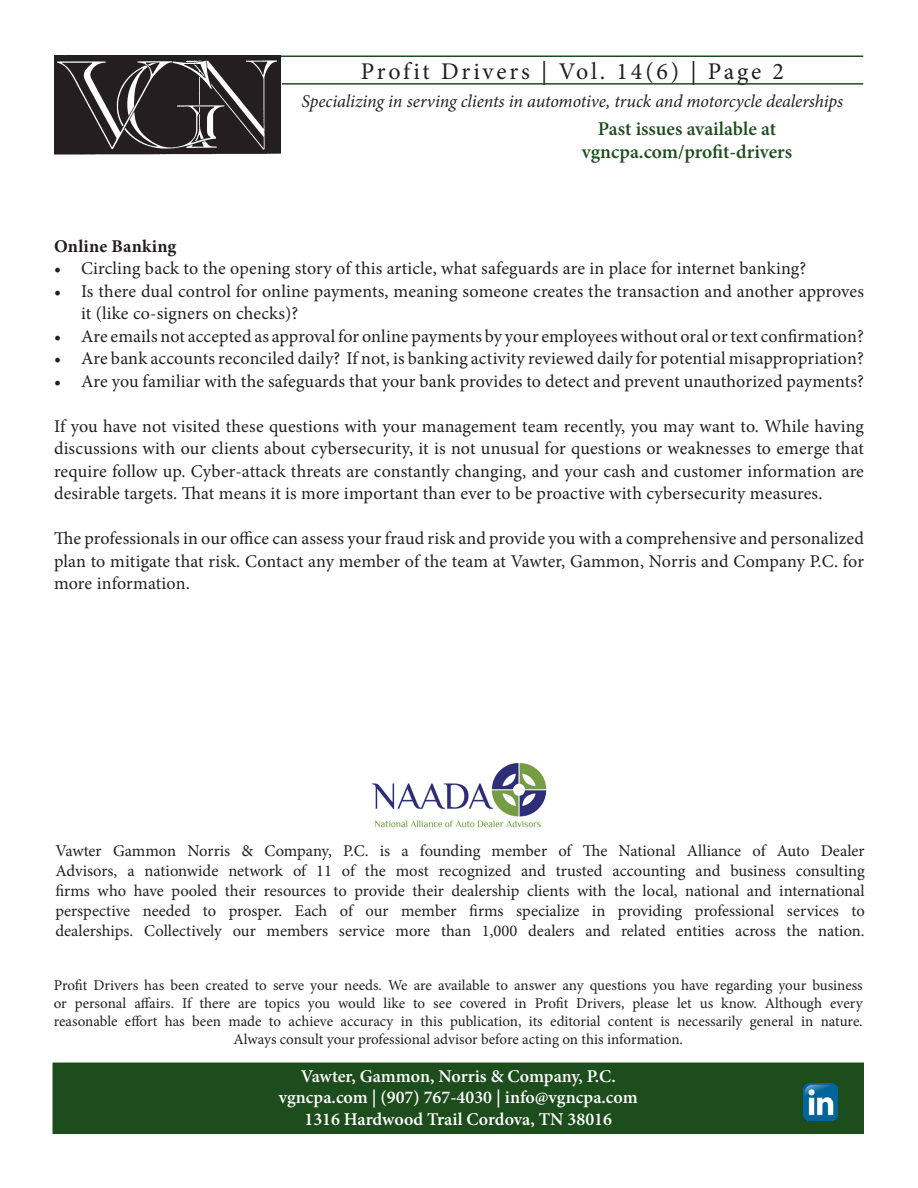
<style>
.page{position:relative;width:918px;height:1188px;background:#fff}
.page>*{position:absolute;margin:0;border:0;box-sizing:border-box;transform-origin:0 0}
.t1{font:24px "Minion Pro";letter-spacing:.115em;color:#231f20}
.t2{font:600 19.5px "Minion Pro";color:#1d4c1d}
.t3{font:18px/22.5px "Minion Pro";letter-spacing:.005em;color:#231f20;text-align:justify}
.t4{font:600 18px "Minion Pro";color:#fff}
.t5{font:italic 18px "Minion Pro";letter-spacing:-.01em;color:#231f20}
.t6{font:700 18px "Minion Pro";letter-spacing:.01em;color:#231f20}
.t7{font:16.5px/19.8px "Minion Pro";color:#231f20;text-align:justify}
.t8{font:15px/18px "Minion Pro";letter-spacing:-.005em;color:#231f20;text-align:center}
</style>
<div class="page">
<hr style="left:282px;top:83px;width:581px;height:2px;background:#1d4c1d">
<hr style="left:275px;top:56px;width:588px;height:1px;background:#1d4c1d">
<img style="left:54px;top:55px;width:227px;height:99px">
<div style="left:52px;top:1063px;width:812px;height:71px;background:#1d4c1d"></div>
<img style="left:803px;top:1083px;width:34px;height:37px">
<img style="left:371px;top:763px;width:176px;height:65px">
<p class="t1" style="left:361px;top:55px;width:425px">Profit Drivers | Vol. 14(6) | Page 2</p>
<p class="t5" style="left:302px;top:89px;width:543px">Specializing in serving clients in automotive, truck and motorcycle dealerships</p>
<p class="t2" style="left:598px;top:115px;width:180px">Past issues available at</p>
<p class="t2" style="left:582px;top:139px;width:212px">vgncpa.com/profit-drivers</p>
<p class="t6" style="left:54px;top:233px;width:124px">Online Banking</p>
<p class="t3" style="left:54px;top:257px;width:754px">• Circling back to the opening story of this article, what safeguards are in place for internet banking?</p>
<p class="t3" style="left:81px;top:280px;width:785px;text-indent:-27px">• Is there dual control for online payments, meaning someone creates the transaction and another approves it (like co-signers on checks)?</p>
<p class="t3" style="left:54px;top:325px;width:811px">• Are emails not accepted as approval for online payments by your employees without oral or text confirmation?</p>
<p class="t3" style="left:54px;top:347px;width:811px">• Are bank accounts reconciled daily? If not, is banking activity reviewed daily for potential misappropriation?</p>
<p class="t3" style="left:54px;top:370px;width:812px">• Are you familiar with the safeguards that your bank provides to detect and prevent unauthorized payments?</p>
<p class="t3" style="left:54px;top:415px;width:812px">If you have not visited these questions with your management team recently, you may want to. While having discussions with our clients about cybersecurity, it is not unusual for questions or weaknesses to emerge that require follow up. Cyber-attack threats are constantly changing, and your cash and customer information are desirable targets. That means it is more important than ever to be proactive with cybersecurity measures.</p>
<p class="t3" style="left:54px;top:527px;width:812px">The professionals in our office can assess your fraud risk and provide you with a comprehensive and personalized plan to mitigate that risk. Contact any member of the team at Vawter, Gammon, Norris and Company P.C. for more information.</p>
<p class="t7" style="left:56px;top:841px;width:811px">Vawter Gammon Norris &amp; Company, P.C. is a founding member of The National Alliance of Auto Dealer Advisors, a nationwide network of 11 of the most recognized and trusted accounting and business consulting firms who have pooled their resources to provide their dealership clients with the local, national and international perspective needed to prosper. Each of our member firms specialize in providing professional services to dealerships. Collectively our members service more than 1,000 dealers and related entities across the nation.</p>
<p class="t8" style="left:54px;top:976px;width:810px">Profit Drivers has been created to serve your needs. We are available to answer any questions you have regarding your business or personal affairs. If there are topics you would like to see covered in Profit Drivers, please let us know. Although every reasonable effort has been made to achieve accuracy in this publication, its editorial content is necessarily general in nature.<br>Always consult your professional advisor before acting on this information.</p>
<p class="t4" style="left:301px;top:1063px;width:317px">Vawter, Gammon, Norris &amp; Company, P.C.</p>
<p class="t4" style="left:279px;top:1085px;width:360px">vgncpa.com | (907) 767-4030 | info@vgncpa.com</p>
<p class="t4" style="left:305px;top:1107px;width:309px">1316 Hardwood Trail Cordova, TN 38016</p>
</div>
